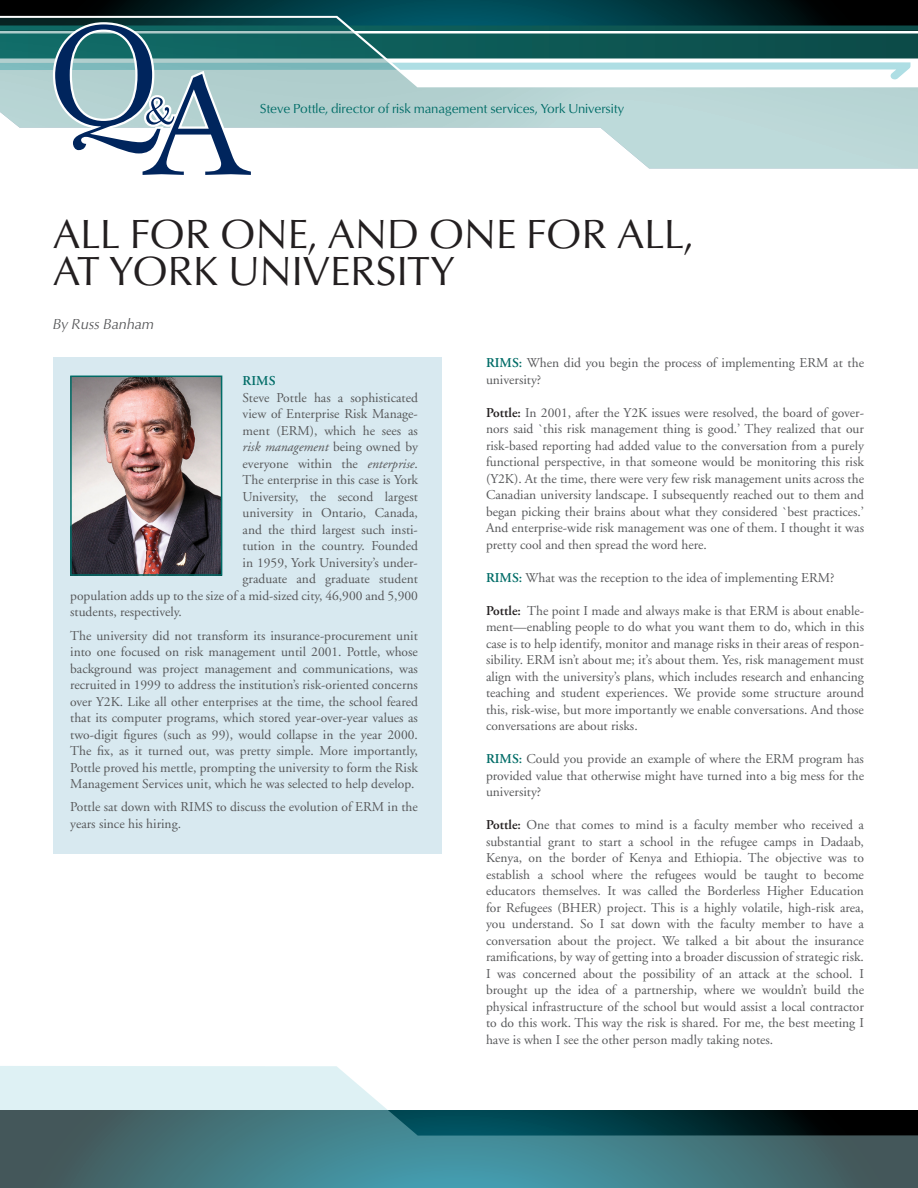
<style>
.page{position:relative;width:918px;height:1188px;background:#fff}
.page>*{position:absolute;margin:0;border:0;box-sizing:border-box;transform-origin:0 0}
.t1{font:42px/37.5px "Optima Rmn";color:#231f20}
.t2{font:15px "Optima Itl";color:#57585a}
.t3{font:13.5px/16.5px "Adobe Garamond";color:#57585a;text-align:justify}
.t4{font:13.5px "Optima Rmn";letter-spacing:-.01em;color:#006c67}
.t5{font:italic 13.5px "Adobe Garamond";color:#57585a}
.t6{font:600 13.5px "Adobe Garamond";color:#006c67}
.s1{font-style:normal}
.s2{font-style:italic}
.s3{font-weight:600;color:#006c67}
.s4{font-weight:600;color:#231f20}
</style>
<div class="page">
<svg style="left:0;top:0;width:918px;height:16px;background:#00292f"></svg>
<svg style="left:0;top:1066px;width:918px;height:122px"></svg>
<svg style="left:0;top:16px;width:918px;height:4px;background:#2d575d"></svg>
<div style="left:53px;top:357px;width:389px;height:497px;background:#d8e9f0"></div>
<svg style="left:0;top:20px;width:918px;height:155px"></svg>
<img style="left:73px;top:379px;width:146px;height:194px">
<div style="left:70px;top:376px;width:152px;height:200px;border:2px solid #006c67"></div>
<p class="t4" style="left:260px;top:99px;width:366px">Steve Pottle, director of risk management services, York University</p>
<p class="t1" style="left:53px;top:218px;width:642px">ALL FOR ONE, AND ONE FOR ALL,<br>AT YORK UNIVERSITY</p>
<p class="t2" style="left:53px;top:314px;width:103px">By Russ Banham</p>
<p class="t6" style="left:243px;top:374px;width:34px">RIMS</p>
<p class="t3" style="left:243px;top:390px;width:177px">Steve Pottle has a sophisticated</p>
<p class="t3" style="left:243px;top:406px;width:177px">view of Enterprise Risk Manage-</p>
<p class="t3" style="left:243px;top:423px;width:177px">ment (ERM), which he sees as</p>
<p class="t5" style="left:243px;top:440px;width:177px">risk management <span class="s1">being owned by</span></p>
<p class="t3" style="left:243px;top:456px;width:177px">everyone within the <span class="s2">enterprise</span>.</p>
<p class="t3" style="left:243px;top:472px;width:177px">The enterprise in this case is York</p>
<p class="t3" style="left:243px;top:489px;width:177px">University, the second largest</p>
<p class="t3" style="left:243px;top:505px;width:177px">university in Ontario, Canada,</p>
<p class="t3" style="left:243px;top:522px;width:177px">and the third largest such insti-</p>
<p class="t3" style="left:243px;top:538px;width:177px">tution in the country. Founded</p>
<p class="t3" style="left:243px;top:555px;width:177px">in 1959, York University’s under-</p>
<p class="t3" style="left:243px;top:571px;width:177px">graduate and graduate student</p>
<p class="t3" style="left:70px;top:588px;width:349px">population adds up to the size of a mid-sized city, 46,900 and 5,900</p>
<p class="t3" style="left:70px;top:604px;width:113px">students, respectively.</p>
<p class="t3" style="left:70px;top:627px;width:349px">The university did not transform its insurance-procurement unit into one focused on risk management until 2001. Pottle, whose background was project management and communications, was recruited in 1999 to address the institution’s risk-oriented concerns over Y2K. Like all other enterprises at the time, the school feared that its computer programs, which stored year-over-year values as two-digit figures (such as 99), would collapse in the year 2000.<br>The fix, as it turned out, was pretty simple. More importantly, Pottle proved his mettle, prompting the university to form the Risk Management Services unit, which he was selected to help develop.</p>
<p class="t3" style="left:70px;top:799px;width:349px">Pottle sat down with RIMS to discuss the evolution of ERM in the years since his hiring.</p>
<p class="t3" style="left:486px;top:355px;width:380px"><span class="s3">RIMS:</span> When did you begin the process of implementing ERM at the university?</p>
<p class="t3" style="left:486px;top:405px;width:380px"><span class="s4">Pottle:</span> In 2001, after the Y2K issues were resolved, the board of gover&shy;nors said `this risk management thing is good.’ They realized that our risk-based reporting had added value to the conversation from a purely functional perspective, in that someone would be monitoring this risk (Y2K). At the time, there were very few risk management units across the Canadian university landscape. I subsequently reached out to them and began picking their brains about what they considered `best practices.’ And enterprise-wide risk management was one of them. I thought it was pretty cool and then spread the word here.</p>
<p class="t3" style="left:486px;top:570px;width:350px"><span class="s3">RIMS:</span> What was the reception to the idea of implementing ERM?</p>
<p class="t3" style="left:486px;top:603px;width:380px"><span class="s4">Pottle:</span> The point I made and always make is that ERM is about enable&shy;ment—enabling people to do what you want them to do, which in this case is to help identify, monitor and manage risks in their areas of respon&shy;sibility. ERM isn’t about me; it’s about them. Yes, risk management must align with the university’s plans, which includes research and enhancing teaching and student experiences. We provide some structure around this, risk-wise, but more importantly we enable conversations. And those conversations are about risks.</p>
<p class="t3" style="left:486px;top:751px;width:380px"><span class="s3">RIMS:</span> Could you provide an example of where the ERM program has provided value that otherwise might have turned into a big mess for the university?</p>
<p class="t3" style="left:486px;top:817px;width:380px"><span class="s4">Pottle:</span> One that comes to mind is a faculty member who received a substantial grant to start a school in the refugee camps in Dadaab, Kenya, on the border of Kenya and Ethiopia. The objective was to establish a school where the refugees would be taught to become educators themselves. It was called the Borderless Higher Education for Refugees (BHER) project. This is a highly volatile, high-risk area, you understand. So I sat down with the faculty member to have a conversation about the project. We talked a bit about the insurance ramifications, by way of getting into a broader discussion of strategic risk.<br>I was concerned about the possibility of an attack at the school. I brought up the idea of a partnership, where we wouldn’t build the physical infrastructure of the school but would assist a local contractor to do this work. This way the risk is shared. For me, the best meeting I have is when I see the other person madly taking notes.</p>
</div>
